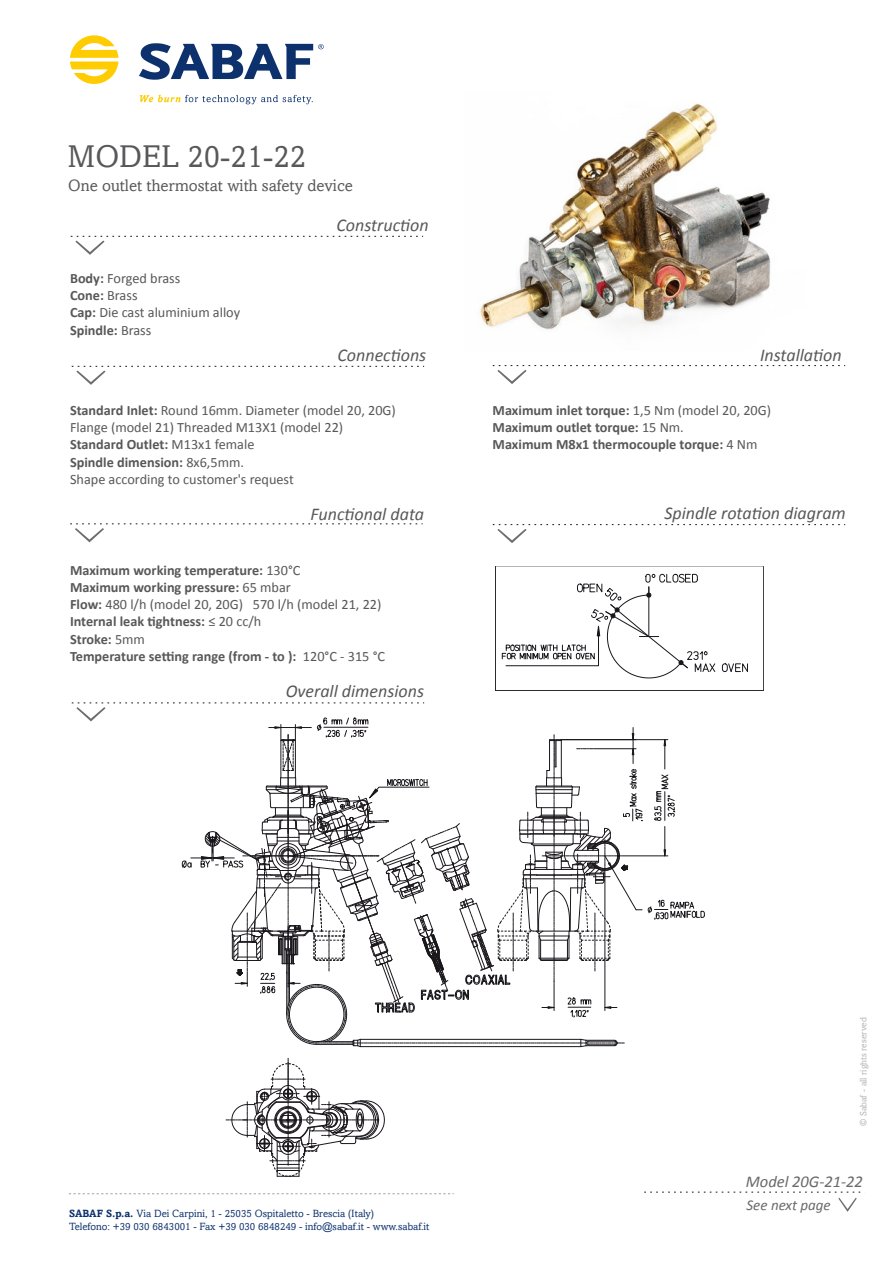
<style>
.page{position:relative;width:893px;height:1263px;background:#fff}
.page>*{position:absolute;margin:0;border:0;box-sizing:border-box;transform-origin:0 0}
.t1{font:31.5px "Amasis";color:#58585a}
.t2{font:italic 18px "Calibri";color:#58585a}
.t3{font:16.5px "Amasis";color:#58585a}
.t4{font:italic 16.5px "Calibri";color:#696968}
.t5{font:italic 15px "Calibri";color:#696a6b}
.t6{font:700 14.25px/17.1px "Calibri";color:#58585a}
.t7{font:14.25px/17.1px "Calibri";color:#58585a}
.t8{font:10.5px/12.6px "Amasis";color:#0c316d}
.t9{font:9.15px "Amasis";color:#b1b3b4}
.s1{font-weight:700}
.s2{font-weight:400}
</style>
<div class="page">
<img style="left:480px;top:103px;width:291px;height:227px">
<svg style="left:71px;top:236px;width:352px;height:19px"></svg>
<svg style="left:493px;top:524px;width:352px;height:19px"></svg>
<svg style="left:493px;top:365px;width:352px;height:19px"></svg>
<svg style="left:72px;top:366px;width:352px;height:19px"></svg>
<svg style="left:70px;top:523px;width:353px;height:19px"></svg>
<svg style="left:70px;top:35px;width:48px;height:49px"></svg>
<svg style="left:140px;top:95px;width:173px;height:9px"></svg>
<svg style="left:139px;top:43px;width:185px;height:37px"></svg>
<svg style="left:69px;top:1193px;width:385px;height:1px"></svg>
<svg style="left:644px;top:1192px;width:221px;height:20px"></svg>
<svg style="left:226px;top:1058px;width:159px;height:119px"></svg>
<svg style="left:72px;top:702px;width:633px;height:345px"></svg>
<hr style="left:495px;top:566px;width:268px;height:1px;background:#1a171c">
<hr style="left:763px;top:566px;width:1px;height:125px;background:#1a171c">
<hr style="left:495px;top:690px;width:268px;height:1px;background:#1a171c">
<hr style="left:495px;top:566px;width:1px;height:125px;background:#1a171c">
<svg style="left:722px;top:663px;width:26px;height:10px"></svg>
<svg style="left:502px;top:574px;width:213px;height:104px"></svg>
<h1 class="t1" style="left:68px;top:138px;width:240px">MODEL 20-21-22</h1>
<p class="t3" style="left:68px;top:175px;width:286px">One outlet thermostat with safety device</p>
<p class="t7" style="left:70px;top:270px;width:172px"><span class="s1">Body:</span> Forged brass<br><span class="s1">Cone:</span> Brass<br><span class="s1">Cap:</span> Die cast aluminium alloy<br><span class="s1">Spindle:</span> Brass</p>
<p class="t2" style="left:336px;top:213px;width:94px">Construction</p>
<p class="t2" style="left:338px;top:343px;width:90px">Connections</p>
<p class="t7" style="left:70px;top:402px;width:327px"><span class="s1">Standard Inlet:</span> Round 16mm. Diameter (model 20, 20G)<br>Flange (model 21) Threaded M13X1 (model 22)<br><span class="s1">Standard Outlet:</span> M13x1 female<br><span class="s1">Spindle dimension:</span> 8x6,5mm.<br>Shape according to customer's request</p>
<p class="t2" style="left:310px;top:502px;width:115px">Functional data</p>
<p class="t6" style="left:70px;top:562px;width:317px">Maximum working temperature: <span class="s2">130°C<br></span>Maximum working pressure: <span class="s2">65 mbar<br></span>Flow: <span class="s2">480 l/h (model 20, 20G) 570 l/h (model 21, 22)<br></span>Internal leak tightness: <span class="s2">≤ 20 cc/h<br></span>Stroke: <span class="s2">5mm<br></span>Temperature setting range (from - to ): <span class="s2">120°C - 315 °C</span></p>
<p class="t2" style="left:286px;top:678px;width:140px">Overall dimensions</p>
<p class="t2" style="left:760px;top:343px;width:83px">Installation</p>
<p class="t6" style="left:493px;top:401px;width:280px">Maximum inlet torque: <span class="s2">1,5 Nm (model 20, 20G)<br></span>Maximum outlet torque: <span class="s2">15 Nm.<br></span>Maximum M8x1 thermocouple torque: <span class="s2">4 Nm</span></p>
<p class="t2" style="left:664px;top:501px;width:183px">Spindle rotation diagram</p>
<p class="t8" style="left:69px;top:1207px;width:362px"><span class="s1">SABAF S.p.a.</span> Via Dei Carpini, 1 - 25035 Ospitaletto - Brescia (Italy)<br>Telefono: +39 030 6843001 - Fax +39 030 6848249 - info@sabaf.it - www.sabaf.it</p>
<p class="t9" style="left:858px;top:1126px;width:110px;rotate:-90deg">© Sabaf - all rights reserved</p>
<p class="t4" style="left:746px;top:1170px;width:119px">Model 20G-21-22</p>
<p class="t5" style="left:746px;top:1195px;width:86px">See next page</p>
</div>
